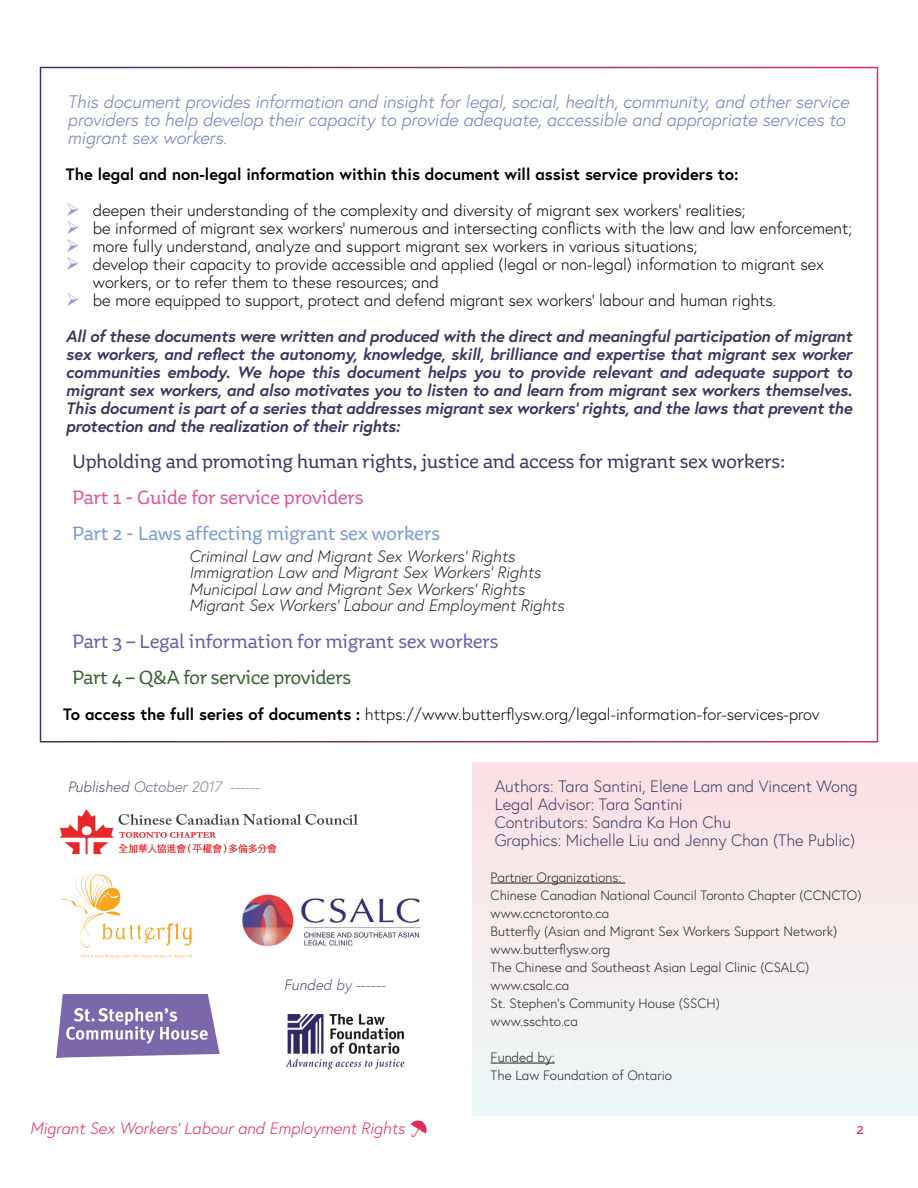
<style>
.page{position:relative;width:918px;height:1188px;background:#fff}
.page>*{position:absolute;margin:0;border:0;box-sizing:border-box;transform-origin:0 0}
.t1{font:21px "Aniuk";color:#39395f}
.t2{font:21px "Aniuk";color:#6460aa}
.t3{font:21px "Aniuk";color:#799bd1}
.t4{font:21px "Aniuk";color:#e55398}
.t5{font:21px "Aniuk";letter-spacing:-.01em;color:#37622f}
.t6{font:italic 300 18px/18px "Europa";color:#6c7cbd}
.t7{font:300 16.5px/18px "Europa";color:#000}
.t8{font:italic 700 16.5px/18px "Europa";letter-spacing:-.01em;color:#38385f;text-align:justify}
.t9{font:italic 300 16.5px/16.5px "Europa";color:#231f20}
.t10{font:300 16.5px/18px "Europa";color:#38385f}
.t11{font:700 16.5px "Europa";color:#000}
.t12{font:italic 300 16.5px "Europa";color:#e62a57}
.t13{font:16.5px "Aniuk";color:#e62a57}
.t14{font:italic 300 15px "Europa";color:#38385f}
.t15{font:300 13.5px/18px "Europa";color:#231f20}
.s1{font-weight:700}
</style>
<div class="page">
<div style="left:472px;top:763px;width:446px;height:353px;background:linear-gradient(to right,#f5ecee,#f5ecee)"></div>
<img style="left:56px;top:994px;width:163px;height:64px">
<svg style="left:80px;top:954px;width:112px;height:5px"></svg>
<svg style="left:61px;top:875px;width:131px;height:73px"></svg>
<img style="left:242px;top:894px;width:179px;height:53px">
<img style="left:59px;top:809px;width:299px;height:46px">
<img style="left:285px;top:1015px;width:120px;height:55px">
<hr style="left:491px;top:883px;width:134px;height:1px;background:#231f20">
<hr style="left:491px;top:1063px;width:64px;height:1px;background:#231f20">
<svg style="left:410px;top:1120px;width:17px;height:17px"></svg>
<p class="t6" style="left:68px;top:92px;width:783px">This document provides information and insight for legal, social, health, community, and other service providers to help develop their capacity to provide adequate, accessible and appropriate services to migrant sex workers.</p>
<p class="t11" style="left:66px;top:163px;width:674px">The legal and non-legal information within this document will assist service providers to:</p>
<p class="t7" style="left:93px;top:201px;width:761px">deepen their understanding of the complexity and diversity of migrant sex workers’ realities;<br>be informed of migrant sex workers’ numerous and intersecting conflicts with the law and law enforcement; more fully understand, analyze and support migrant sex workers in various situations;<br>develop their capacity to provide accessible and applied (legal or non-legal) information to migrant sex workers, or to refer them to these resources; and<br>be more equipped to support, protect and defend migrant sex workers’ labour and human rights.</p>
<p class="t8" style="left:66px;top:327px;width:788px">All of these documents were written and produced with the direct and meaningful participation of migrant sex workers, and reflect the autonomy, knowledge, skill, brilliance and expertise that migrant sex worker communities embody. We hope this document helps you to provide relevant and adequate support to migrant sex workers, and also motivates you to listen to and learn from migrant sex workers themselves.<br>This document is part of a series that addresses migrant sex workers’ rights, and the laws that prevent the protection and the realization of their rights:</p>
<p class="t1" style="left:73px;top:449px;width:714px">Upholding and promoting human rights, justice and access for migrant sex workers:</p>
<p class="t4" style="left:73px;top:485px;width:292px">Part 1 - Guide for service providers</p>
<p class="t3" style="left:73px;top:521px;width:369px">Part 2 - Laws affecting migrant sex workers</p>
<p class="t9" style="left:189px;top:548px;width:377px">Criminal Law and Migrant Sex Workers’ Rights Immigration Law and Migrant Sex Workers’ Rights Municipal Law and Migrant Sex Workers’ Rights Migrant Sex Workers’ Labour and Employment Rights</p>
<p class="t2" style="left:73px;top:629px;width:428px">Part 3 – Legal information for migrant sex workers</p>
<p class="t5" style="left:73px;top:665px;width:280px">Part 4 – Q&amp;A for service providers</p>
<p class="t7" style="left:63px;top:705px;width:758px"><span class="s1">To access the full series of documents :</span> https://www.butterflysw.org/legal-information-for-services-prov</p>
<p class="t14" style="left:68px;top:777px;width:194px">Published October 2017 ------</p>
<p class="t14" style="left:284px;top:975px;width:104px">Funded by ------</p>
<p class="t10" style="left:495px;top:777px;width:364px">Authors: Tara Santini, Elene Lam and Vincent Wong Legal Advisor: Tara Santini<br>Contributors: Sandra Ka Hon Chu<br>Graphics: Michelle Liu and Jenny Chan (The Public)</p>
<p class="t15" style="left:491px;top:868px;width:373px">Partner Organizations:<br>Chinese Canadian National Council Toronto Chapter (CCNCTO) www.ccnctoronto.ca<br>Butterfly (Asian and Migrant Sex Workers Support Network) www.butterflysw.org<br>The Chinese and Southeast Asian Legal Clinic (CSALC) www.csalc.ca<br>St. Stephen’s Community House (SSCH)<br>www.sschto.ca</p>
<p class="t15" style="left:491px;top:1048px;width:183px">Funded by:<br>The Law Foundation of Ontario</p>
<p class="t12" style="left:30px;top:1118px;width:377px">Migrant Sex Workers’ Labour and Employment Rights</p>
<p class="t13" style="left:857px;top:1119px;width:9px">2</p>
</div>
